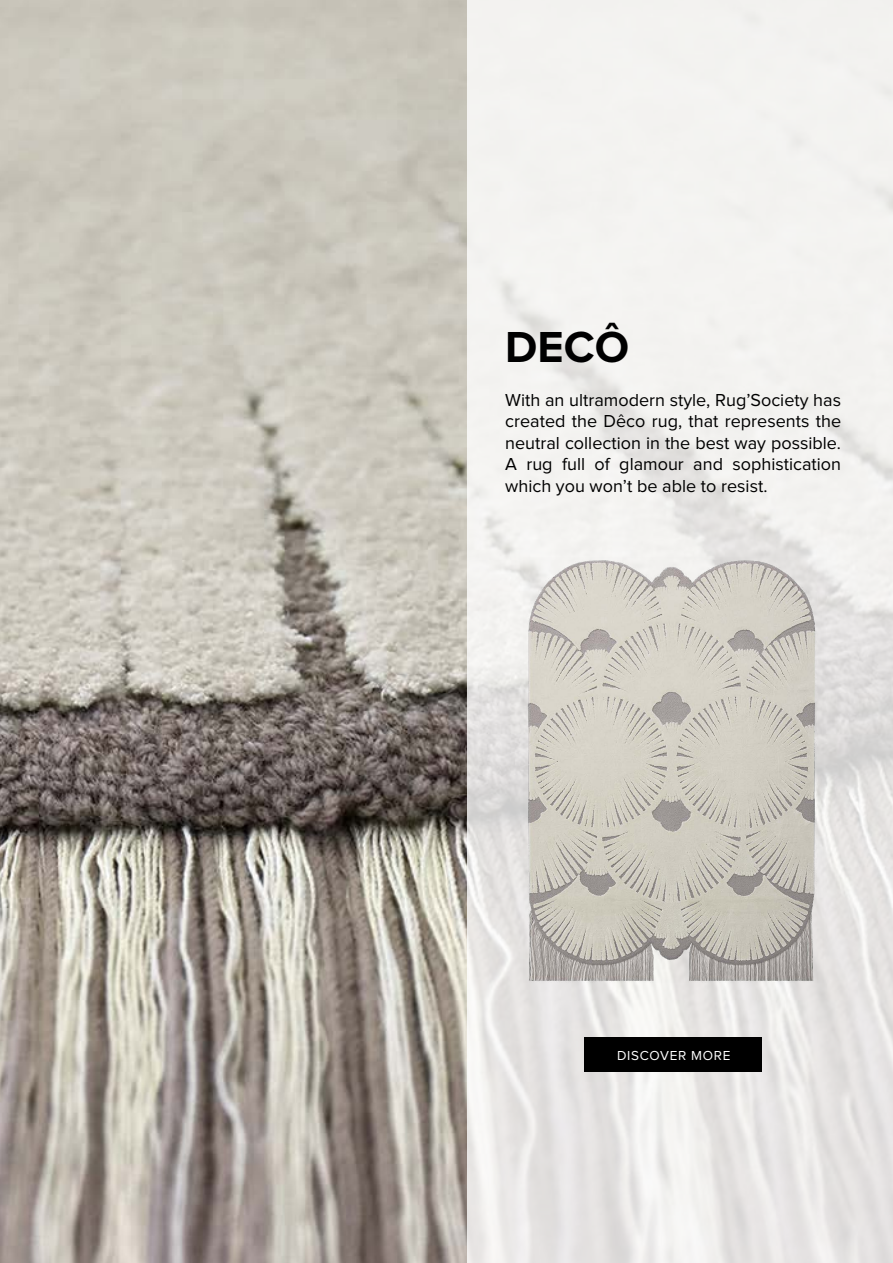
<style>
.page{position:relative;width:893px;height:1263px;background:#fff}
.page>*{position:absolute;margin:0;border:0;box-sizing:border-box;transform-origin:0 0}
.t1{font:700 45px "Proxima Nova A";color:#000}
.t2{font:18px/21.6px "Proxima Nova";color:#000;text-align:justify}
.t3{font:13.5px "Proxima Nova A";letter-spacing:.05em;color:#fff}
</style>
<div class="page">
<img style="left:0;top:0;width:468px;height:1263px">
<svg style="left:468px;top:0;width:425px;height:1263px;fill:#f3f2f0"></svg>
<img style="left:523px;top:557px;width:300px;height:426px">
<div style="left:585px;top:1037px;width:177px;height:35px;background:#000"></div>
<h1 class="t1" style="left:505px;top:322px;width:125px">DECÔ</h1>
<p class="t2" style="left:505px;top:390px;width:337px">With an ultramodern style, Rug’Society has created the Dêco rug, that represents the neutral collection in the best way possible.<br>A rug full of glamour and sophistication which you won’t be able to resist.</p>
<p class="t3" style="left:617px;top:1048px;width:115px">DISCOVER MORE</p>
</div>
